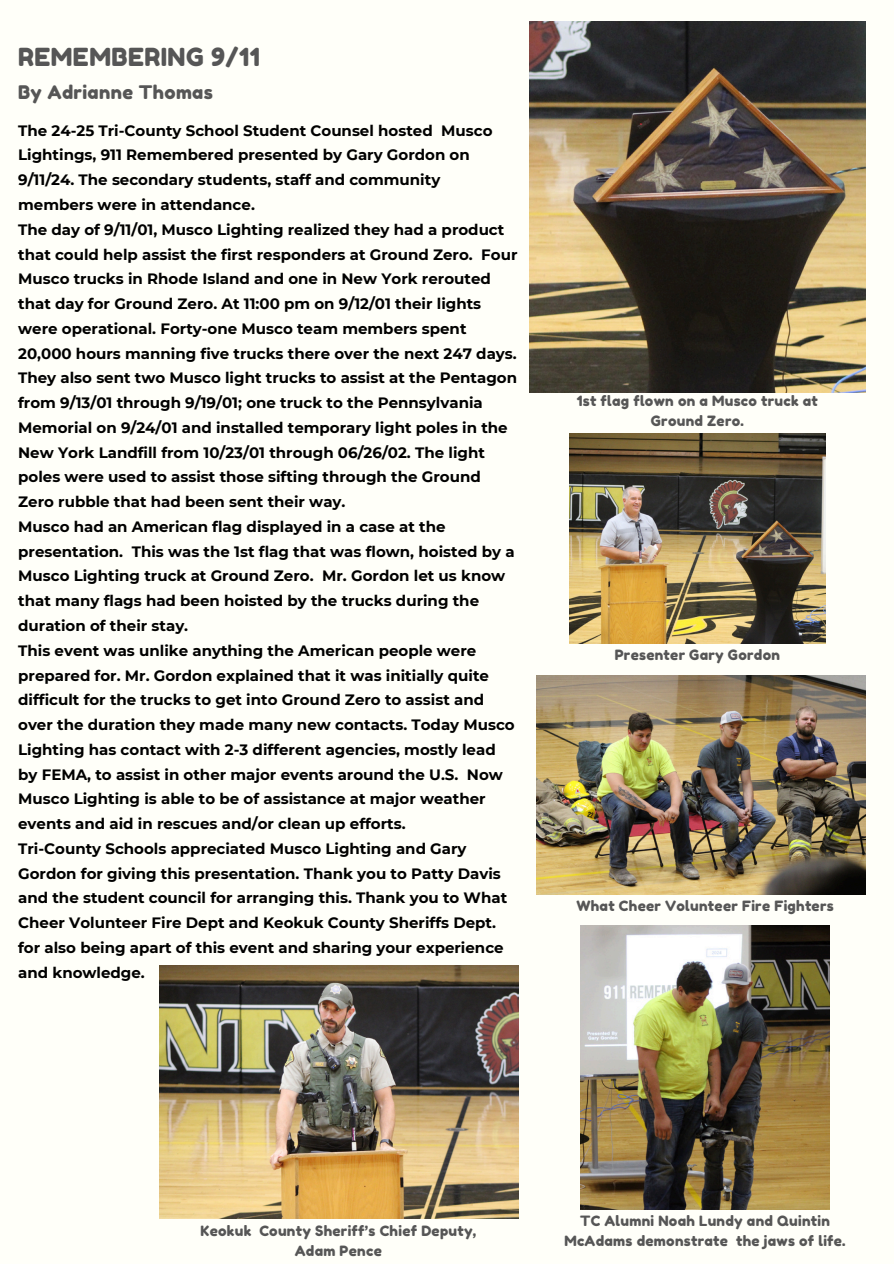
<style>
.page{position:relative;width:894px;height:1264px;background:#fff}
.page>*{position:absolute;margin:0;border:0;box-sizing:border-box;transform-origin:0 0}
.t1{font:24.9px "Fredoka One";letter-spacing:.02em;color:#565656}
.t2{font:18.75px "Fredoka One";letter-spacing:.02em;color:#565656}
.t3{font:700 15px/24.8px "Montserrat";color:#000}
.t4{font:14.25px/20.2px "Fredoka One";letter-spacing:.02em;color:#565656;text-align:center}
</style>
<div class="page">
<div style="left:0;top:0;width:893px;height:1263px;background:#fffff9"></div>
<img style="left:529px;top:21px;width:336px;height:372px">
<img style="left:569px;top:433px;width:256px;height:211px">
<img style="left:536px;top:675px;width:329px;height:219px">
<img style="left:580px;top:925px;width:249px;height:284px">
<img style="left:159px;top:965px;width:359px;height:253px">
<p class="t1" style="left:18px;top:41px;width:243px">REMEMBERING 9/11</p>
<p class="t2" style="left:18px;top:81px;width:196px">By Adrianne Thomas</p>
<p class="t3" style="left:18px;top:118px;width:500px">The 24-25 Tri-County School Student Counsel hosted Musco Lightings, 911 Remembered presented by Gary Gordon on 9/11/24. The secondary students, staff and community members were in attendance.<br>The day of 9/11/01, Musco Lighting realized they had a product that could help assist the first responders at Ground Zero. Four Musco trucks in Rhode Island and one in New York rerouted that day for Ground Zero. At 11:00 pm on 9/12/01 their lights were operational. Forty-one Musco team members spent 20,000 hours manning five trucks there over the next 247 days.<br>They also sent two Musco light trucks to assist at the Pentagon from 9/13/01 through 9/19/01; one truck to the Pennsylvania Memorial on 9/24/01 and installed temporary light poles in the New York Landfill from 10/23/01 through 06/26/02. The light poles were used to assist those sifting through the Ground Zero rubble that had been sent their way.<br>Musco had an American flag displayed in a case at the presentation. This was the 1st flag that was flown, hoisted by a Musco Lighting truck at Ground Zero. Mr. Gordon let us know that many flags had been hoisted by the trucks during the duration of their stay.<br>This event was unlike anything the American people were prepared for. Mr. Gordon explained that it was initially quite difficult for the trucks to get into Ground Zero to assist and over the duration they made many new contacts. Today Musco Lighting has contact with 2-3 different agencies, mostly lead by FEMA, to assist in other major events around the U.S. Now Musco Lighting is able to be of assistance at major weather events and aid in rescues and/or clean up efforts.<br>Tri-County Schools appreciated Musco Lighting and Gary Gordon for giving this presentation. Thank you to Patty Davis and the student council for arranging this. Thank you to What Cheer Volunteer Fire Dept and Keokuk County Sheriffs Dept. for also being apart of this event and sharing your experience and knowledge.</p>
<p class="t4" style="left:576px;top:390px;width:242px">1st flag flown on a Musco truck at<br>Ground Zero.</p>
<p class="t4" style="left:614px;top:645px;width:167px">Presenter Gary Gordon</p>
<p class="t4" style="left:576px;top:895px;width:259px">What Cheer Volunteer Fire Fighters</p>
<p class="t4" style="left:200px;top:1220px;width:277px">Keokuk County Sheriff’s Chief Deputy,<br>Adam Pence</p>
<p class="t4" style="left:564px;top:1210px;width:283px">TC Alumni Noah Lundy and Quintin<br>McAdams demonstrate the jaws of life.</p>
</div>
